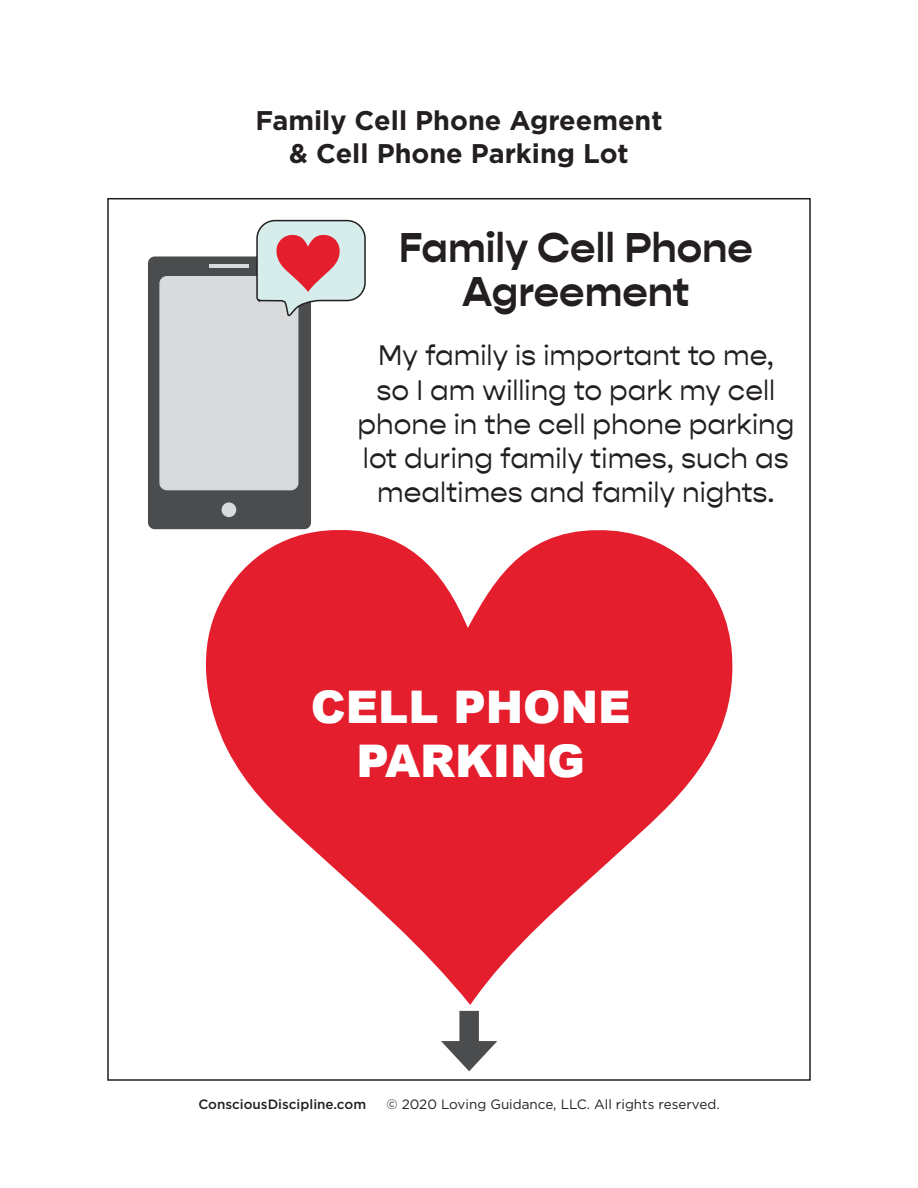
<style>
.page{position:relative;width:918px;height:1188px;background:#fff}
.page>*{position:absolute;margin:0;border:0;box-sizing:border-box;transform-origin:0 0}
.t1{font:900 45px "Arial";color:#fff}
.t2{font:700 42px "Gopher";color:#231f20}
.t3{font:28.5px/34.2px "Gopher";color:#231f20;text-align:center}
.t4{font:700 27px "Gotham";color:#231f20}
.t5{font:13.5px "Gotham";color:#231f20}
.t6{font:500 13.5px "Gotham";color:#231f20}
</style>
<div class="page">
<div style="left:148px;top:257px;width:163px;height:272px;background:#4b4c4d;border-radius:7px"></div>
<div style="left:160px;top:277px;width:138px;height:213px;background:#d9dadc;border-radius:7px"></div>
<div style="left:159px;top:276px;width:139px;height:214px;border:2px solid #d9dadc;border-radius:7px"></div>
<hr style="left:209px;top:265px;width:40px;height:3px;background:#d9dadc">
<svg style="left:197px;top:524px;width:536px;height:481px;fill:#e41e2c"></svg>
<div style="left:222px;top:502px;width:14px;height:15px;background:#d9dadc;border-radius:50%"></div>
<div style="left:459px;top:1011px;width:20px;height:42px;background:#4b4c4d"></div>
<svg style="left:441px;top:1041px;width:56px;height:30px"></svg>
<svg style="left:256px;top:219px;width:110px;height:97px"></svg>
<p class="t4" style="left:255px;top:105px;width:409px">Family Cell Phone Agreement</p>
<p class="t4" style="left:289px;top:138px;width:341px">&amp; Cell Phone Parking Lot</p>
<p class="t2" style="left:399px;top:223px;width:355px">Family Cell Phone</p>
<p class="t2" style="left:462px;top:266px;width:229px">Agreement</p>
<p class="t3" style="left:358px;top:339px;width:438px">My family is important to me,<br>so I am willing to park my cell phone in the cell phone parking lot during family times, such as mealtimes and family nights.</p>
<p class="t1" style="left:311px;top:674px;width:321px">CELL PHONE</p>
<p class="t1" style="left:356px;top:728px;width:230px">PARKING</p>
<p class="t6" style="left:198px;top:1097px;width:169px">ConsciousDiscipline.com</p>
<p class="t5" style="left:386px;top:1097px;width:335px">© 2020 Loving Guidance, LLC. All rights reserved.</p>
</div>
